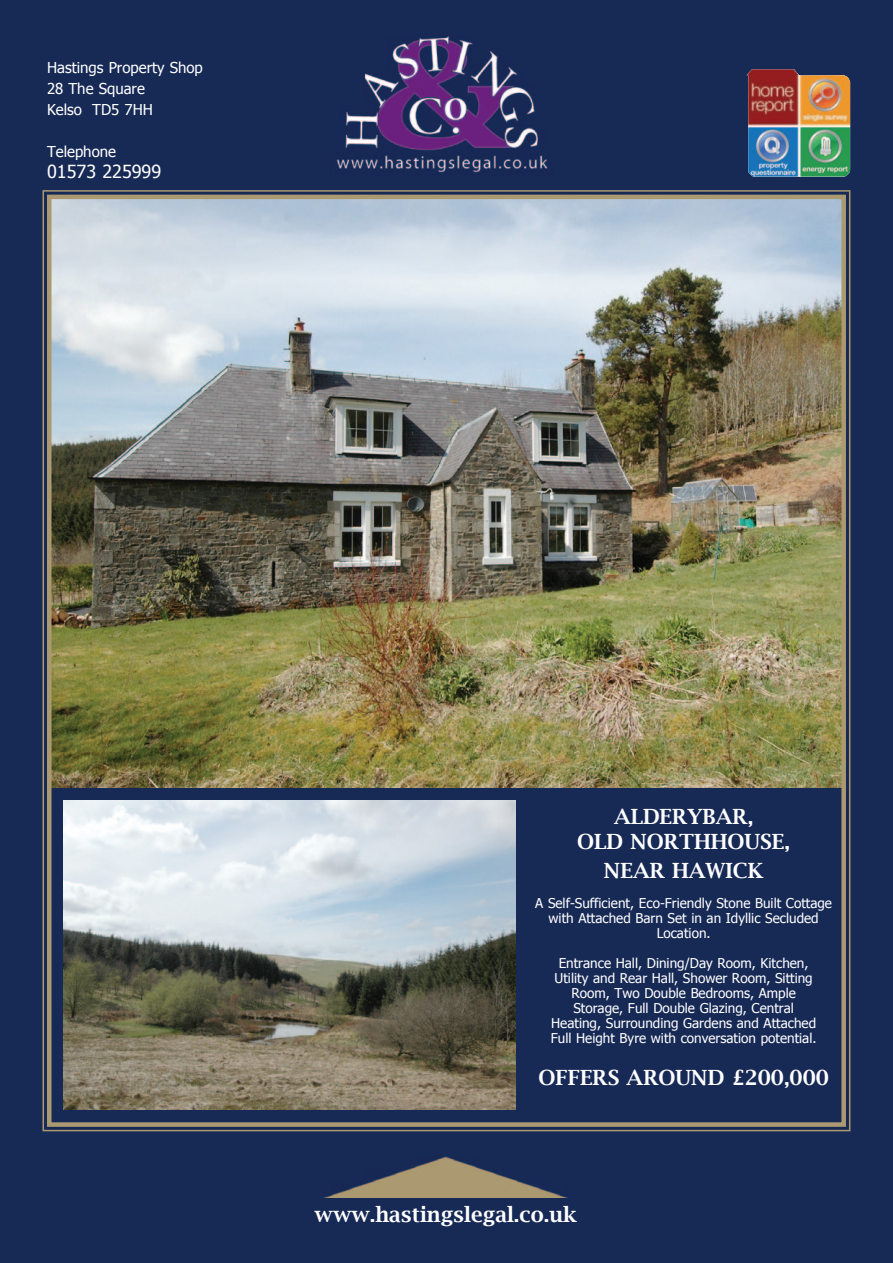
<style>
.page{position:relative;width:893px;height:1263px;background:#172955}
.page>*{position:absolute;margin:0;border:0;box-sizing:border-box;transform-origin:0 0}
.t1{font:600 21px/25.2px "Lucida Bright";color:#fff;text-align:center}
.t2{font:18px "Tahoma";color:#fff}
.t3{font:15px/21px "Tahoma";color:#fff}
.t4{font:13.5px/15px "Tahoma";color:#fff;text-align:center}
</style>
<div class="page">
<img style="left:323px;top:1157px;width:246px;height:41px">
<img style="left:336px;top:36px;width:212px;height:137px">
<img style="left:42px;top:190px;width:809px;height:942px">
<div style="left:47px;top:195px;width:799px;height:932px;border:4px solid #ab9a71"></div>
<img style="left:747px;top:69px;width:103px;height:108px">
<p class="t3" style="left:47px;top:56px;width:157px">Hastings Property Shop<br>28 The Square<br>Kelso TD5 7HH</p>
<p class="t3" style="left:47px;top:140px;width:71px">Telephone</p>
<h2 class="t2" style="left:47px;top:159px;width:116px">01573 225999</h2>
<h1 class="t1" style="left:577px;top:804px;width:214px">ALDERYBAR,<br>OLD NORTHHOUSE,</h1>
<h1 class="t1" style="left:604px;top:858px;width:161px">NEAR HAWICK</h1>
<p class="t4" style="left:535px;top:895px;width:298px">A Self-Sufficient, Eco-Friendly Stone Built Cottage with Attached Barn Set in an Idyllic Secluded<br>Location.</p>
<p class="t4" style="left:551px;top:955px;width:267px">Entrance Hall, Dining/Day Room, Kitchen, Utility and Rear Hall, Shower Room, Sitting Room, Two Double Bedrooms, Ample Storage, Full Double Glazing, Central Heating, Surrounding Gardens and Attached Full Height Byre with conversation potential.</p>
<h1 class="t1" style="left:538px;top:1065px;width:292px">OFFERS AROUND £200,000</h1>
<h1 class="t1" style="left:315px;top:1201px;width:264px">www.hastingslegal.co.uk</h1>
</div>
